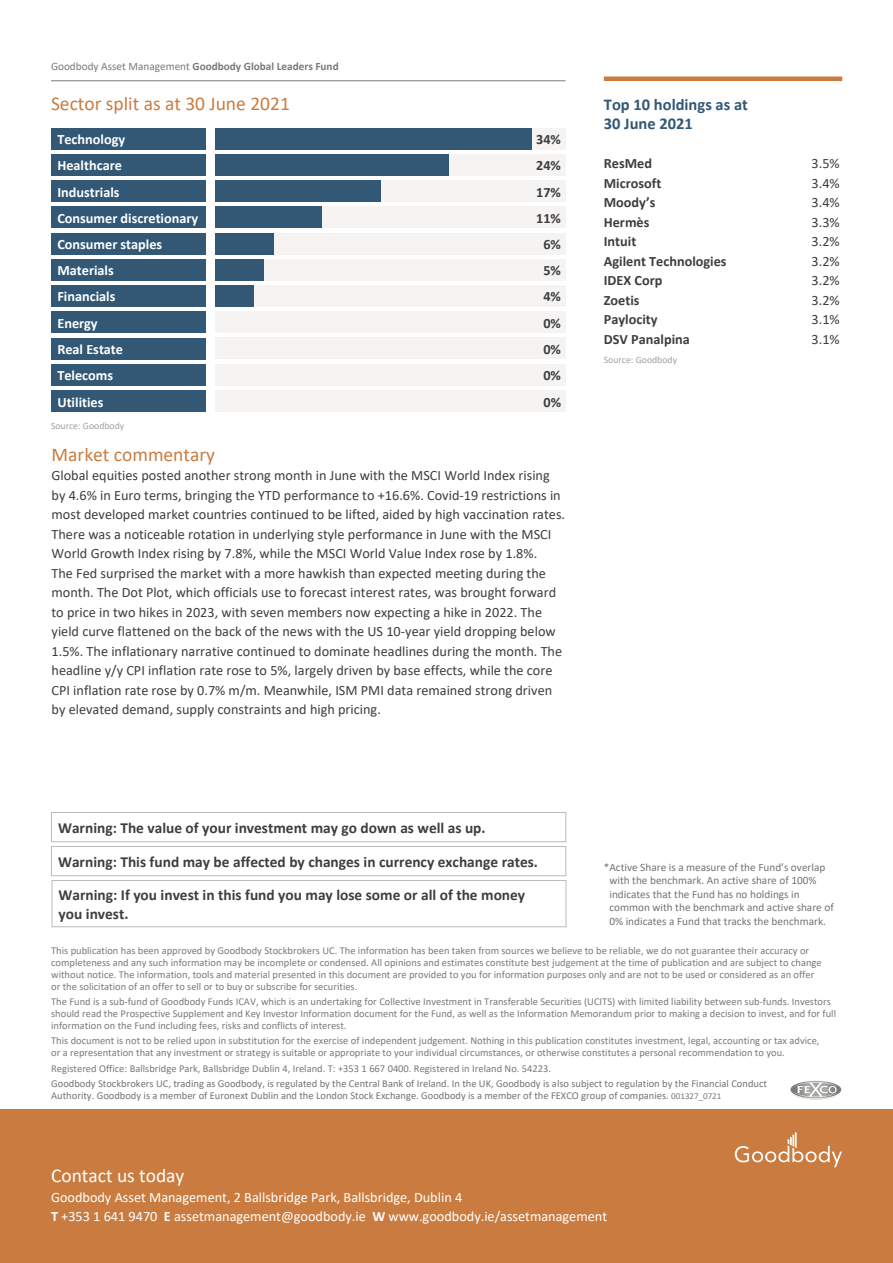
<style>
.page{position:relative;width:893px;height:1263px;background:#fff}
.page>*{position:absolute;margin:0;border:0;box-sizing:border-box;transform-origin:0 0}
.t1{font:19.5px "Calibri";color:#ca7c40}
.t2{font:19.5px "Calibri";color:#fff}
.t3{font:700 16.5px/19.5px "Calibri";color:#325875}
.t4{font:700 15.3px/32.7px "Calibri";color:#3e3e3f}
.t5{font:14.25px/19.5px "Calibri";color:#3e3e3f}
.t6{font:14.25px/19.5px "Calibri";color:#fff}
.t7{font:700 14.25px/26.1px "Calibri";color:#fff}
.t8{font:700 14.25px/26.2px "Calibri";color:#3e3e3f;text-align:center}
.t9{font:11.25px/13.5px "Calibri";color:#727570}
.t10{font:700 11.25px "Calibri";color:#7c7a75}
.t11{font:10.5px/12px "Calibri";color:#7c7a75}
.t12{font:10.5px/12px "Calibri";color:#727570}
.t13{font:9.75px "Calibri";color:#a1a39f}
.s1{font-weight:400}
.s2{font-size:9px;color:#7c7a75}
.s3{font-weight:700}
</style>
<div class="page">
<div style="left:0;top:1110px;width:893px;height:153px;background:#ca7c40"></div>
<div style="left:51px;top:812px;width:515px;height:30px;border:1px solid #bdbab8"></div>
<div style="left:51px;top:846px;width:515px;height:30px;border:1px solid #bdbab8"></div>
<div style="left:52px;top:880px;width:514px;height:47px;border:1px solid #bdbab8"></div>
<svg style="left:735px;top:1132px;width:107px;height:35px"></svg>
<img style="left:790px;top:1081px;width:51px;height:13px">
<svg style="left:793px;top:1082px;width:46px;height:17px"></svg>
<hr style="left:51px;top:81px;width:515px;height:1px;background:#7c7a75">
<hr style="left:604px;top:77px;width:238px;height:4px;background:#ca7c40">
<div style="left:215px;top:391px;width:350px;height:21px;background:#f6f3f3"></div>
<div style="left:215px;top:128px;width:350px;height:22px;background:#f6f3f3"></div>
<div style="left:215px;top:154px;width:350px;height:22px;background:#f6f3f3"></div>
<div style="left:215px;top:181px;width:350px;height:21px;background:#f6f3f3"></div>
<div style="left:215px;top:207px;width:350px;height:21px;background:#f6f3f3"></div>
<div style="left:215px;top:233px;width:350px;height:21px;background:#f6f3f3"></div>
<div style="left:215px;top:259px;width:350px;height:21px;background:#f6f3f3"></div>
<div style="left:215px;top:285px;width:350px;height:22px;background:#f6f3f3"></div>
<div style="left:215px;top:311px;width:350px;height:22px;background:#f6f3f3"></div>
<div style="left:215px;top:338px;width:350px;height:21px;background:#f6f3f3"></div>
<div style="left:215px;top:364px;width:350px;height:21px;background:#f6f3f3"></div>
<div style="left:215px;top:154px;width:234px;height:22px;background:#325875"></div>
<div style="left:215px;top:181px;width:166px;height:21px;background:#325875"></div>
<div style="left:215px;top:207px;width:107px;height:21px;background:#325875"></div>
<div style="left:215px;top:233px;width:58px;height:21px;background:#325875"></div>
<div style="left:215px;top:259px;width:49px;height:21px;background:#325875"></div>
<div style="left:215px;top:285px;width:38px;height:21px;background:#325875"></div>
<div style="left:215px;top:128px;width:316px;height:21px;background:#325875"></div>
<div style="left:51px;top:338px;width:155px;height:21px;background:#325875"></div>
<div style="left:51px;top:285px;width:155px;height:22px;background:#325875"></div>
<div style="left:51px;top:181px;width:155px;height:21px;background:#325875"></div>
<div style="left:51px;top:207px;width:155px;height:21px;background:#325875"></div>
<div style="left:51px;top:311px;width:155px;height:22px;background:#325875"></div>
<div style="left:51px;top:364px;width:155px;height:22px;background:#325875"></div>
<div style="left:51px;top:128px;width:155px;height:22px;background:#325875"></div>
<div style="left:51px;top:154px;width:155px;height:22px;background:#325875"></div>
<div style="left:51px;top:233px;width:155px;height:21px;background:#325875"></div>
<div style="left:51px;top:259px;width:155px;height:21px;background:#325875"></div>
<div style="left:51px;top:391px;width:154px;height:21px;background:#325875"></div>
<p class="t10" style="left:51px;top:58px;width:289px"><span class="s1">Goodbody Asset Management</span> Goodbody Global Leaders Fund</p>
<h1 class="t1" style="left:51px;top:90px;width:240px">Sector split as at 30 June 2021</h1>
<h3 class="t7" style="left:57px;top:126px;width:69px">Technology<br>Healthcare</h3>
<h3 class="t7" style="left:57px;top:179px;width:142px">Industrials<br>Consumer discretionary</h3>
<h3 class="t7" style="left:57px;top:231px;width:106px">Consumer staples<br>Materials</h3>
<h3 class="t7" style="left:57px;top:283px;width:60px">Financials</h3>
<h3 class="t7" style="left:57px;top:309px;width:42px">Energy</h3>
<h3 class="t7" style="left:57px;top:336px;width:67px">Real Estate</h3>
<h3 class="t7" style="left:57px;top:362px;width:57px">Telecoms</h3>
<h3 class="t7" style="left:57px;top:389px;width:48px">Utilities</h3>
<p class="t13" style="left:51px;top:419px;width:75px">Source: Goodbody</p>
<h3 class="t8" style="left:536px;top:126px;width:26px">34%<br>24%<br>17%<br>11%<br>6%<br>5%<br>4%<br>0%<br>0%<br>0%</h3>
<h3 class="t8" style="left:543px;top:389px;width:19px">0%</h3>
<h1 class="t1" style="left:52px;top:441px;width:165px">Market commentary</h1>
<p class="t5" style="left:52px;top:465px;width:515px">Global equities posted another strong month in June with the MSCI World Index rising by 4.6% in Euro terms, bringing the YTD performance to +16.6%. Covid-19 restrictions in most developed market countries continued to be lifted, aided by high vaccination rates.<br>There was a noticeable rotation in underlying style performance in June with the MSCI World Growth Index rising by 7.8%, while the MSCI World Value Index rose by 1.8%.<br>The Fed surprised the market with a more hawkish than expected meeting during the month. The Dot Plot, which officials use to forecast interest rates, was brought forward to price in two hikes in 2023, with seven members now expecting a hike in 2022. The yield curve flattened on the back of the news with the US 10-year yield dropping below 1.5%. The inflationary narrative continued to dominate headlines during the month. The headline y/y CPI inflation rate rose to 5%, largely driven by base effects, while the core CPI inflation rate rose by 0.7% m/m. Meanwhile, ISM PMI data remained strong driven by elevated demand, supply constraints and high pricing.</p>
<h2 class="t3" style="left:604px;top:94px;width:146px">Top 10 holdings as at<br>30 June 2021</h2>
<h3 class="t8" style="left:604px;top:150px;width:50px">ResMed</h3>
<h3 class="t5" style="left:812px;top:153px;width:30px">3.5%</h3>
<h3 class="t8" style="left:604px;top:169px;width:59px">Microsoft</h3>
<h3 class="t5" style="left:812px;top:173px;width:30px">3.4%</h3>
<h3 class="t8" style="left:604px;top:189px;width:53px">Moody’s</h3>
<h3 class="t5" style="left:812px;top:192px;width:30px">3.4%</h3>
<h3 class="t8" style="left:604px;top:208px;width:47px">Hermès</h3>
<h3 class="t5" style="left:812px;top:212px;width:30px">3.3%</h3>
<h3 class="t8" style="left:604px;top:228px;width:34px">Intuit</h3>
<h3 class="t5" style="left:812px;top:231px;width:30px">3.2%</h3>
<h3 class="t8" style="left:604px;top:247px;width:124px">Agilent Technologies</h3>
<h3 class="t5" style="left:812px;top:251px;width:30px">3.2%</h3>
<h3 class="t8" style="left:604px;top:267px;width:60px">IDEX Corp</h3>
<h3 class="t5" style="left:812px;top:270px;width:30px">3.2%</h3>
<h3 class="t8" style="left:604px;top:286px;width:37px">Zoetis</h3>
<h3 class="t5" style="left:812px;top:290px;width:30px">3.2%</h3>
<h3 class="t8" style="left:604px;top:306px;width:55px">Paylocity</h3>
<h3 class="t5" style="left:812px;top:309px;width:30px">3.1%</h3>
<h3 class="t8" style="left:604px;top:325px;width:88px">DSV Panalpina</h3>
<h3 class="t5" style="left:812px;top:329px;width:30px">3.1%</h3>
<p class="t13" style="left:604px;top:353px;width:75px">Source: Goodbody</p>
<h3 class="t4" style="left:58px;top:811px;width:429px">Warning: The value of your investment may go down as well as up.</h3>
<h3 class="t4" style="left:58px;top:845px;width:481px">Warning: This fund may be affected by changes in currency exchange rates.<br>Warning: If you invest in this fund you may lose some or all of the money</h3>
<h3 class="t4" style="left:59px;top:897px;width:71px">you invest.</h3>
<p class="t9" style="left:609px;top:860px;width:226px;text-indent:-6px">*Active Share is a measure of the Fund’s overlap with the benchmark. An active share of 100% indicates that the Fund has no holdings in common with the benchmark and active share of 0% indicates a Fund that tracks the benchmark.</p>
<p class="t11" style="left:51px;top:944px;width:772px">This publication has been approved by Goodbody Stockbrokers UC. The information has been taken from sources we believe to be reliable, we do not guarantee their accuracy or completeness and any such information may be incomplete or condensed. All opinions and estimates constitute best judgement at the time of publication and are subject to change without notice. The information, tools and material presented in this document are provided to you for information purposes only and are not to be used or considered as an offer or the solicitation of an offer to sell or to buy or subscribe for securities.</p>
<p class="t11" style="left:51px;top:995px;width:786px">The Fund is a sub-fund of Goodbody Funds ICAV, which is an undertaking for Collective Investment in Transferable Securities (UCITS) with limited liability between sub-funds. Investors should read the Prospective Supplement and Key Investor Information document for the Fund, as well as the Information Memorandum prior to making a decision to invest, and for full information on the Fund including fees, risks and conflicts of interest.</p>
<p class="t11" style="left:51px;top:1035px;width:770px">This document is not to be relied upon in substitution for the exercise of independent judgement. Nothing in this publication constitutes investment, legal, accounting or tax advice, or a representation that any investment or strategy is suitable or appropriate to your individual circumstances, or otherwise constitutes a personal recommendation to you.</p>
<p class="t11" style="left:51px;top:1062px;width:501px">Registered Office: Ballsbridge Park, Ballsbridge Dublin 4, Ireland. T: +353 1 667 0400. Registered in Ireland No. 54223.</p>
<p class="t12" style="left:51px;top:1077px;width:717px">Goodbody Stockbrokers UC, trading as Goodbody, is regulated by the Central Bank of Ireland. In the UK, Goodbody is also subject to regulation by the Financial Conduct<br>Authority. Goodbody is a member of Euronext Dublin and the London Stock Exchange. Goodbody is a member of the FEXCO group of companies. <span class="s2">001327_0721</span></p>
<h1 class="t2" style="left:51px;top:1162px;width:135px">Contact us today</h1>
<h3 class="t6" style="left:51px;top:1187px;width:558px">Goodbody Asset Management, 2 Ballsbridge Park, Ballsbridge, Dublin 4<br><span class="s3">T</span> +353 1 641 9470 <span class="s3">E</span> assetmanagement@goodbody.ie <span class="s3">W</span> www.goodbody.ie/assetmanagement</h3>
</div>
